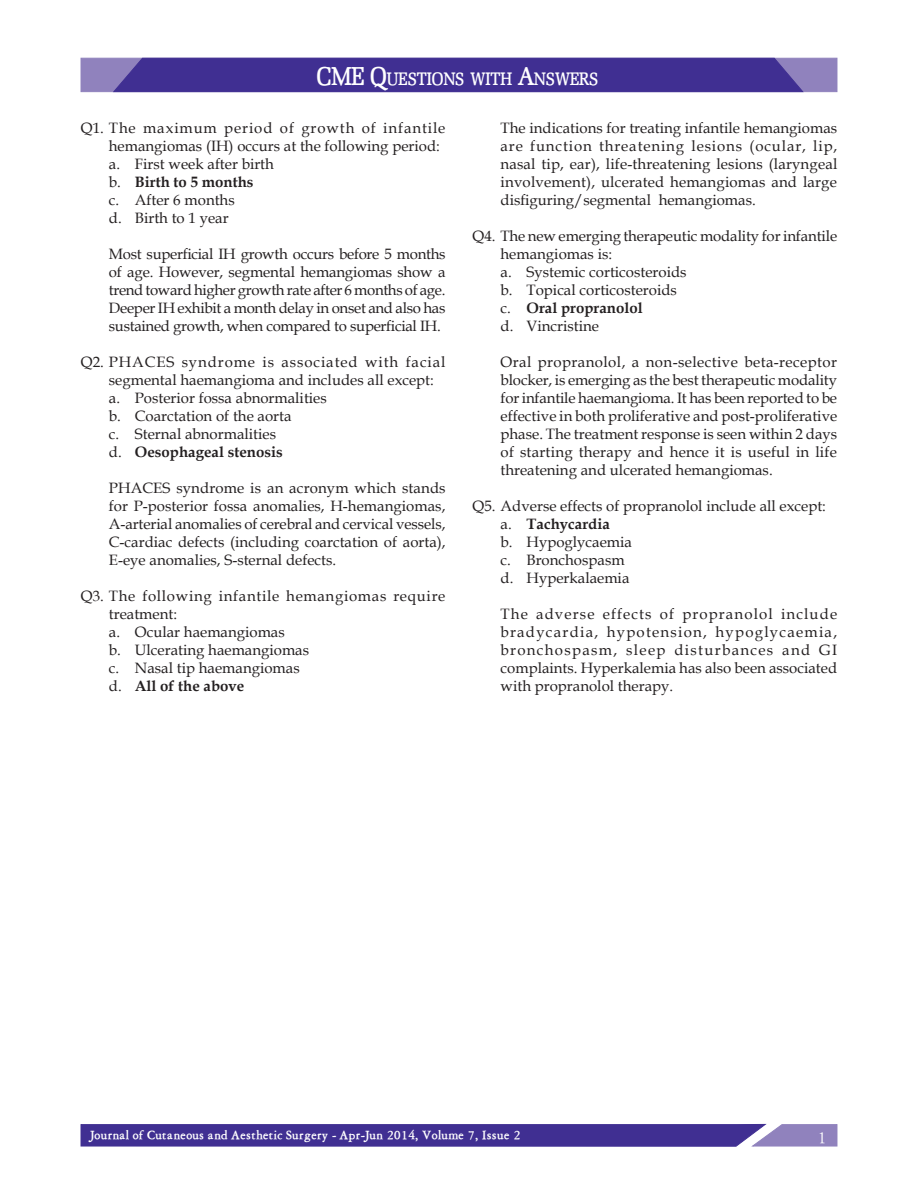
<style>
.page{position:relative;width:918px;height:1188px;background:#fff}
.page>*{position:absolute;margin:0;border:0;box-sizing:border-box;transform-origin:0 0}
.t1{font:18px "Amery Normal";color:#fff}
.AH{font:700 condensed 17.85px "Bid Roman";color:#fff}
.L{font:15px/18px "Book Antiqua";color:#231f20;text-align:justify}
.L-2{font:700 15px "Book Antiqua";color:#231f20}
.L-3{font:15px/18px "Book Antiqua";letter-spacing:.045em;color:#231f20}
.t2{font:700 13.5px "Amery";color:#fff}
.s1{font-size:25.5px}
.s2{font-weight:400}
</style>
<div class="page">
<svg style="left:81px;top:1124px;width:756px;height:23px;background:#4e3e99"></svg>
<svg style="left:81px;top:58px;width:756px;height:34px;background:#4a3997"></svg>
<p class="AH" style="left:317px;top:64px;width:283px"><span class="s1">CME Q</span>UESTIONS WITH <span class="s1">A</span>NSWERS</p>
<p class="L" style="left:109px;top:118px;width:338px;text-indent:-28px">Q1. The maximum period of growth of infantile hemangiomas (IH) occurs at the following period:</p>
<p class="L" style="left:109px;top:154px;width:167px">a. First week after birth</p>
<p class="L-2" style="left:109px;top:171px;width:146px"><span class="s2">b.</span> Birth to 5 months</p>
<p class="L" style="left:109px;top:190px;width:127px">c. After 6 months</p>
<p class="L" style="left:109px;top:208px;width:121px">d. Birth to 1 year</p>
<p class="L" style="left:109px;top:244px;width:338px">Most superficial IH growth occurs before 5 months of age. However, segmental hemangiomas show a trend toward higher growth rate after 6 months of age.<br>Deeper IH exhibit a month delay in onset and also has sustained growth, when compared to superficial IH.</p>
<p class="L" style="left:109px;top:352px;width:338px;text-indent:-28px">Q2. PHACES syndrome is associated with facial segmental haemangioma and includes all except:</p>
<p class="L" style="left:109px;top:388px;width:219px">a. Posterior fossa abnormalities</p>
<p class="L" style="left:109px;top:406px;width:184px">b. Coarctation of the aorta</p>
<p class="L" style="left:109px;top:424px;width:169px">c. Sternal abnormalities</p>
<p class="L-2" style="left:109px;top:441px;width:175px"><span class="s2">d.</span> Oesophageal stenosis</p>
<p class="L" style="left:109px;top:478px;width:338px">PHACES syndrome is an acronym which stands for P-posterior fossa anomalies, H-hemangiomas, A-arterial anomalies of cerebral and cervical vessels, C-cardiac defects (including coarctation of aorta), E-eye anomalies, S-sternal defects.</p>
<p class="L-3" style="left:109px;top:586px;width:338px;text-indent:-28px">Q3. The following infantile hemangiomas require treatment:</p>
<p class="L" style="left:109px;top:622px;width:177px">a. Ocular haemangiomas</p>
<p class="L" style="left:109px;top:640px;width:202px">b. Ulcerating haemangiomas</p>
<p class="L" style="left:109px;top:658px;width:192px">c. Nasal tip haemangiomas</p>
<p class="L-2" style="left:109px;top:675px;width:137px"><span class="s2">d.</span> All of the above</p>
<p class="L" style="left:501px;top:118px;width:338px">The indications for treating infantile hemangiomas are function threatening lesions (ocular, lip, nasal tip, ear), life-threatening lesions (laryngeal involvement), ulcerated hemangiomas and large disfiguring/segmental hemangiomas.</p>
<p class="L" style="left:501px;top:226px;width:338px;text-indent:-28px">Q4. The new emerging therapeutic modality for infantile hemangiomas is:</p>
<p class="L" style="left:501px;top:262px;width:187px">a. Systemic corticosteroids</p>
<p class="L" style="left:501px;top:280px;width:178px">b. Topical corticosteroids</p>
<p class="L-2" style="left:501px;top:297px;width:144px"><span class="s2">c.</span> Oral propranolol</p>
<p class="L" style="left:501px;top:316px;width:100px">d. Vincristine</p>
<p class="L" style="left:501px;top:352px;width:338px">Oral propranolol, a non-selective beta-receptor blocker, is emerging as the best therapeutic modality for infantile haemangioma. It has been reported to be effective in both proliferative and post-proliferative phase. The treatment response is seen within 2 days of starting therapy and hence it is useful in life threatening and ulcerated hemangiomas.</p>
<p class="L" style="left:473px;top:496px;width:355px">Q5. Adverse effects of propranolol include all except:</p>
<p class="L-2" style="left:501px;top:513px;width:111px"><span class="s2">a.</span> Tachycardia</p>
<p class="L" style="left:501px;top:532px;width:133px">b. Hypoglycaemia</p>
<p class="L" style="left:501px;top:550px;width:126px">c. Bronchospasm</p>
<p class="L" style="left:501px;top:568px;width:130px">d. Hyperkalaemia</p>
<p class="L" style="left:501px;top:604px;width:338px">The adverse effects of propranolol include bradycardia, hypotension, hypoglycaemia, bronchospasm, sleep disturbances and GI complaints. Hyperkalemia has also been associated with propranolol therapy.</p>
<p class="t2" style="left:90px;top:1125px;width:432px">Journal of Cutaneous and Aesthetic Surgery - Apr-Jun 2014, Volume 7, Issue 2</p>
<p class="t1" style="left:818px;top:1123px;width:10px">1</p>
</div>
